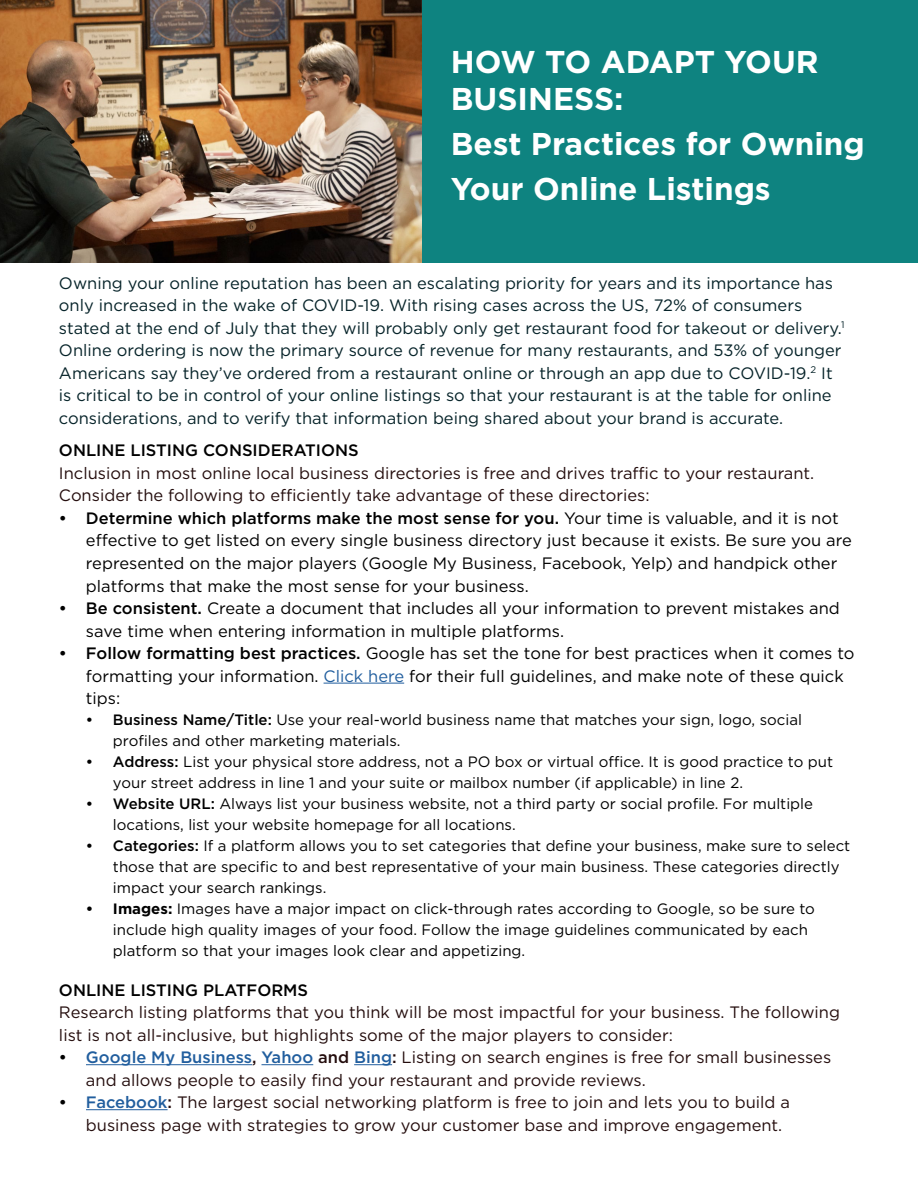
<style>
.page{position:relative;width:918px;height:1188px;background:#fff}
.page>*{position:absolute;margin:0;border:0;box-sizing:border-box;transform-origin:0 0}
.t1{font:700 31.5px/37.8px "Gotham";color:#fff}
.t2{font:16.5px/22.5px "Gotham";color:#240d0d}
.t3{font:16.5px/22.5px "Gotham";color:#000}
.t4{font:16.5px/22.5px "Gotham";color:#062329}
.t5{font:500 16.5px "Gotham";color:#000}
.t6{font:15px/21px "Gotham";color:#000}
.s1{font-weight:500}
.s2{color:#215e9e}
.s3{font-weight:700}
.s4{font-weight:500;color:#000}
.s5{font-weight:500;color:#215e9e}
</style>
<div class="page">
<div style="left:421px;top:0;width:497px;height:262px;background:#0e8380"></div>
<hr style="left:324px;top:683px;width:80px;height:1px;background:#215e9e">
<hr style="left:86px;top:1064px;width:166px;height:1px;background:#215e9e">
<hr style="left:262px;top:1064px;width:51px;height:1px;background:#215e9e">
<hr style="left:354px;top:1064px;width:38px;height:1px;background:#215e9e">
<hr style="left:86px;top:1109px;width:82px;height:1px;background:#215e9e">
<img style="left:0;top:0;width:421px;height:262px">
<h1 class="t1" style="left:451px;top:42px;width:369px">HOW TO ADAPT YOUR<br>BUSINESS:</h1>
<h1 class="t1" style="left:451px;top:122px;width:415px;line-height:45px">Best Practices for Owning<br>Your Online Listings</h1>
<p class="t4" style="left:59px;top:271px;width:787px">Owning your online reputation has been an escalating priority for years and its importance has only increased in the wake of COVID-19. With rising cases across the US, 72% of consumers stated at the end of July that they will probably only get restaurant food for takeout or delivery.<sup>1<br></sup>Online ordering is now the primary source of revenue for many restaurants, and 53% of younger Americans say they’ve ordered from a restaurant online or through an app due to COVID-19.<sup>2</sup> It is critical to be in control of your online listings so that your restaurant is at the table for online considerations, and to verify that information being shared about your brand is accurate.</p>
<p class="t5" style="left:59px;top:440px;width:301px">ONLINE LISTING CONSIDERATIONS</p>
<p class="t2" style="left:59px;top:462px;width:757px">Inclusion in most online local business directories is free and drives traffic to your restaurant.<br>Consider the following to efficiently take advantage of these directories:</p>
<p class="t3" style="left:86px;top:507px;width:767px;text-indent:-27px"><span class="s1">• Determine which platforms make the most sense for you.</span> Your time is valuable, and it is not effective to get listed on every single business directory just because it exists. Be sure you are represented on the major players (Google My Business, Facebook, Yelp) and handpick other platforms that make the most sense for your business.</p>
<p class="t3" style="left:86px;top:597px;width:755px;text-indent:-27px"><span class="s1">• Be consistent.</span> Create a document that includes all your information to prevent mistakes and save time when entering information in multiple platforms.</p>
<p class="t3" style="left:86px;top:642px;width:770px;text-indent:-27px"><span class="s1">• Follow formatting best practices.</span> Google has set the tone for best practices when it comes to formatting your information. <span class="s2">Click here</span> for their full guidelines, and make note of these quick tips:</p>
<p class="t6" style="left:113px;top:709px;width:691px;text-indent:-27px"><span class="s1">• Business Name/Title:</span> Use your real-world business name that matches your sign, logo, social profiles and other marketing materials.</p>
<p class="t6" style="left:113px;top:751px;width:722px;text-indent:-27px"><span class="s1">• Address:</span> List your physical store address, not a PO box or virtual office. It is good practice to put your street address in line 1 and your suite or mailbox number (if applicable) in line 2.</p>
<p class="t6" style="left:113px;top:793px;width:702px;text-indent:-27px"><span class="s1">• Website URL:</span> Always list your business website, not a third party or social profile. For multiple locations, list your website homepage for all locations.</p>
<p class="t6" style="left:113px;top:835px;width:739px;text-indent:-27px"><span class="s1">• Categories:</span> If a platform allows you to set categories that define your business, make sure to select those that are specific to and best representative of your main business. These categories directly impact your search rankings.</p>
<p class="t6" style="left:113px;top:898px;width:703px;text-indent:-27px"><span class="s3">• Images:</span> Images have a major impact on click-through rates according to Google, so be sure to include high quality images of your food. Follow the image guidelines communicated by each platform so that your images look clear and appetizing.</p>
<p class="t5" style="left:59px;top:979px;width:251px">ONLINE LISTING PLATFORMS</p>
<p class="t2" style="left:59px;top:1001px;width:783px">Research listing platforms that you think will be most impactful for your business. The following list is not all-inclusive, but highlights some of the major players to consider:</p>
<p class="t2" style="left:86px;top:1046px;width:747px;text-indent:-27px"><span class="s4">•</span> <span class="s5">Google My Business</span><span class="s1">,</span> <span class="s5">Yahoo</span> <span class="s1">and</span> <span class="s5">Bing</span><span class="s1">:</span> Listing on search engines is free for small businesses and allows people to easily find your restaurant and provide reviews.</p>
<p class="t2" style="left:86px;top:1091px;width:706px;text-indent:-27px"><span class="s4">•</span> <span class="s5">Facebook</span><span class="s1">:</span> The largest social networking platform is free to join and lets you to build a business page with strategies to grow your customer base and improve engagement.</p>
</div>
